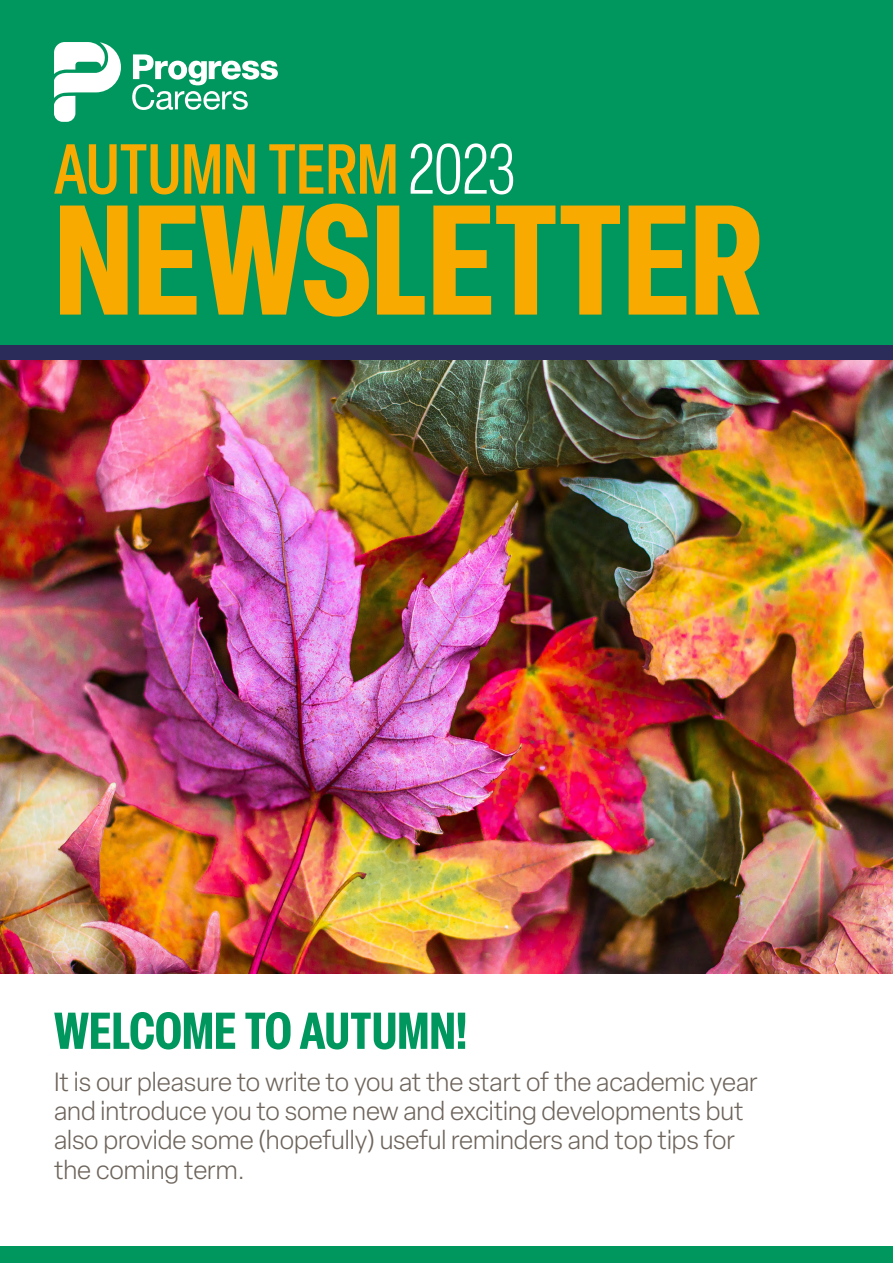
<style>
.page{position:relative;width:893px;height:1263px;background:#fff}
.page>*{position:absolute;margin:0;border:0;box-sizing:border-box;transform-origin:0 0}
.t1{font:700 condensed 153.6px "Elza";letter-spacing:-.005em;color:#f8aa00}
.t2{font:500 condensed 69.6px "Elza";letter-spacing:-.005em;color:#f8aa00}
.t3{font:700 condensed 51px "Elza";color:#00975f}
.t4{font:300 25.95px/29.2px "Elza";color:#6e655c}
.s1{font-weight:300;color:#fff}
</style>
<div class="page">
<img style="left:0;top:360px;width:893px;height:614px">
<div style="left:0;top:1247px;width:893px;height:16px;background:#00975f"></div>
<div style="left:0;top:0;width:893px;height:352px;background:#00975f"></div>
<div style="left:0;top:345px;width:893px;height:15px;background:#2c2c5a"></div>
<svg style="left:132px;top:54px;width:146px;height:56px"></svg>
<svg style="left:54px;top:42px;width:67px;height:80px"></svg>
<h2 class="t2" style="left:54px;top:123px;width:463px">AUTUMN TERM<span class="s1">2023</span></h2>
<h1 class="t1" style="left:54px;top:154px;width:709px">NEWSLETTER</h1>
<h3 class="t3" style="left:54px;top:996px;width:415px">WELCOME TO AUTUMN!</h3>
<p class="t4" style="left:54px;top:1067px;width:705px">It is our pleasure to write to you at the start of the academic year and introduce you to some new and exciting developments but also provide some (hopefully) useful reminders and top tips for the coming term.</p>
</div>
